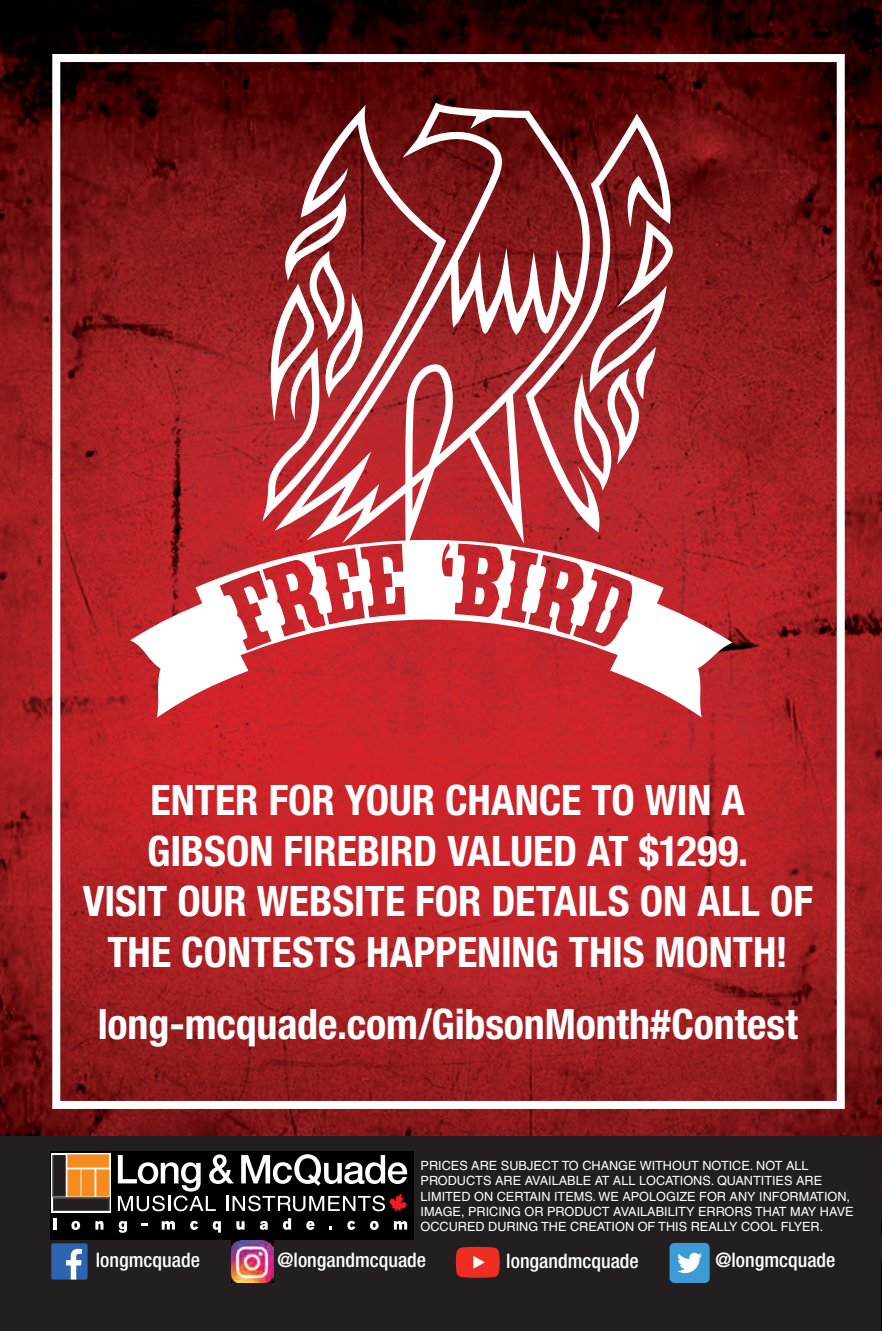
<style>
.page{position:relative;width:882px;height:1331px;background:#fff}
.page>*{position:absolute;margin:0;border:0;box-sizing:border-box;transform-origin:0 0}
.t1{font:700 condensed 42px/50.4px "Helvetica Neue LT Std";color:#fff;text-align:center}
.t2{font:500 condensed 20px "Helvetica Neue LT Std";color:#fff}
.t3{font:12.6px/15.2px "Helvetica";color:#fff}
</style>
<div class="page">
<img style="left:0;top:0;width:881px;height:1330px">
<div style="left:0;top:1135px;width:880px;height:195px;background:#231f20"></div>
<div style="left:50px;top:1151px;width:364px;height:87px;background:#010000"></div>
<svg style="left:53px;top:1217px;width:3px;height:12px"></svg>
<svg style="left:71px;top:1220px;width:9px;height:9px"></svg>
<svg style="left:95px;top:1220px;width:8px;height:9px"></svg>
<svg style="left:119px;top:1220px;width:8px;height:12px"></svg>
<svg style="left:141px;top:1222px;width:7px;height:3px"></svg>
<svg style="left:162px;top:1220px;width:13px;height:9px"></svg>
<svg style="left:190px;top:1220px;width:8px;height:9px"></svg>
<svg style="left:213px;top:1220px;width:8px;height:12px"></svg>
<svg style="left:236px;top:1220px;width:8px;height:9px"></svg>
<svg style="left:260px;top:1220px;width:8px;height:9px"></svg>
<svg style="left:283px;top:1217px;width:8px;height:12px"></svg>
<svg style="left:306px;top:1220px;width:8px;height:9px"></svg>
<svg style="left:347px;top:1220px;width:8px;height:9px"></svg>
<svg style="left:370px;top:1220px;width:8px;height:9px"></svg>
<svg style="left:394px;top:1220px;width:13px;height:9px"></svg>
<svg style="left:51px;top:1152px;width:60px;height:60px"></svg>
<svg style="left:53px;top:1154px;width:56px;height:56px"></svg>
<svg style="left:118px;top:1153px;width:290px;height:58px;background:#494647"></svg>
<svg style="left:51px;top:1243px;width:36px;height:36px"></svg>
<img style="left:231px;top:1240px;width:42px;height:42px">
<div style="left:669px;top:1242px;width:40px;height:40px;background:#3c9bd5;border-radius:5px"></div>
<svg style="left:677px;top:1252px;width:25px;height:20px"></svg>
<svg style="left:456px;top:1246px;width:43px;height:31px"></svg>
<svg style="left:274px;top:103px;width:327px;height:422px;background:#7f2f30"></svg>
<svg style="left:470px;top:110px;width:40px;height:19px"></svg>
<svg style="left:525px;top:114px;width:149px;height:106px"></svg>
<svg style="left:404px;top:220px;width:273px;height:331px"></svg>
<svg style="left:262px;top:105px;width:184px;height:416px"></svg>
<svg style="left:267px;top:193px;width:104px;height:228px"></svg>
<svg style="left:130px;top:599px;width:118px;height:118px"></svg>
<svg style="left:197px;top:525px;width:465px;height:135px"></svg>
<svg style="left:474px;top:587px;width:10px;height:17px"></svg>
<svg style="left:595px;top:586px;width:137px;height:131px"></svg>
<svg style="left:477px;top:557px;width:11px;height:17px"></svg>
<div style="left:52px;top:54px;width:792px;height:1054px;border:8px solid #fff"></div>
<h1 class="t1" style="left:83px;top:778px;width:731px">ENTER FOR YOUR CHANCE TO WIN A GIBSON FIREBIRD VALUED AT $1299.<br>VISIT OUR WEBSITE FOR DETAILS ON ALL OF THE CONTESTS HAPPENING THIS MONTH!</h1>
<h1 class="t1" style="left:98px;top:1002px;width:701px">long-mcquade.com/GibsonMonth#Contest</h1>
<p class="t3" style="left:420px;top:1158px;width:434px">PRICES ARE SUBJECT TO CHANGE WITHOUT NOTICE. NOT ALL PRODUCTS ARE AVAILABLE AT ALL LOCATIONS. QUANTITIES ARE LIMITED ON CERTAIN ITEMS. WE APOLOGIZE FOR ANY INFORMATION, IMAGE, PRICING OR PRODUCT AVAILABILITY ERRORS THAT MAY HAVE OCCURED DURING THE CREATION OF THIS REALLY COOL FLYER.</p>
<h2 class="t2" style="left:96px;top:1252px;width:106px">longmcquade</h2>
<h2 class="t2" style="left:277px;top:1252px;width:150px">@longandmcquade</h2>
<h2 class="t2" style="left:506px;top:1253px;width:134px">longandmcquade</h2>
<h2 class="t2" style="left:715px;top:1252px;width:121px">@longmcquade</h2>
</div>
